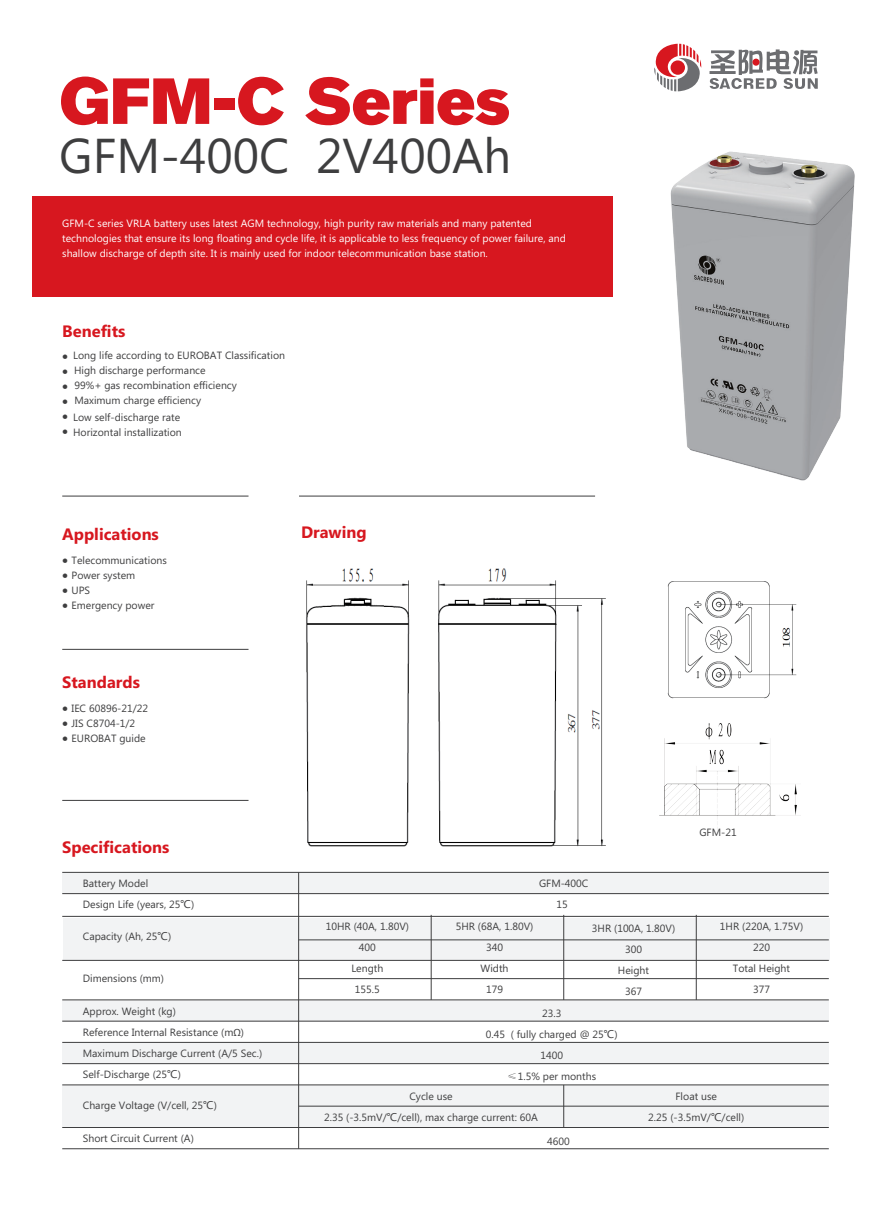
<style>
.page{position:relative;width:893px;height:1212px;background:#fff}
.page>*{position:absolute;margin:0;border:0;box-sizing:border-box;transform-origin:0 0}
.t1{font:64.35px "Akzidenz Grotesk BQ Super";color:#d7171f}
.t2{font:48.9px "Microsoft Phags Pa";color:#3e3e3f}
.t3{font:700 16.5px "Microsoft Phags Pa";color:#d7171f}
.t4{font:10.5px/21px "Microsoft Phags Pa";color:#3e3e3f;text-align:center}
.t5{font:10.5px/15px "Microsoft Phags Pa";color:#fff}
.s1{font-family:"Adobe Song Std";font-weight:300;font-size:6px}
.s2{font-family:"Microsoft Ya Hei"}
.s3{font-family:"Myriad Pro"}
.s4{font-family:"Adobe Song Std";font-weight:300}
</style>
<div class="page">
<div style="left:33px;top:196px;width:580px;height:101px;background:#d7171f"></div>
<svg style="left:657px;top:44px;width:41px;height:10px"></svg>
<svg style="left:711px;top:49px;width:107px;height:5px"></svg>
<hr style="left:62px;top:496px;width:187px;height:1px;background:#3e3e3f">
<hr style="left:299px;top:496px;width:296px;height:1px;background:#3e3e3f">
<hr style="left:62px;top:649px;width:187px;height:1px;background:#3e3e3f">
<hr style="left:62px;top:800px;width:187px;height:1px;background:#3e3e3f">
<div style="left:62px;top:1085px;width:767px;height:42px;background:#f2f3f4"></div>
<div style="left:62px;top:872px;width:767px;height:21px;background:#f2f3f4"></div>
<div style="left:63px;top:918px;width:767px;height:43px;background:#f2f3f4"></div>
<div style="left:62px;top:1000px;width:767px;height:21px;background:#f2f3f4"></div>
<div style="left:62px;top:1042px;width:767px;height:21px;background:#f2f3f4"></div>
<hr style="left:62px;top:872px;width:767px;height:1px;background:#3e3e3f">
<hr style="left:62px;top:893px;width:767px;height:1px;background:#3e3e3f">
<hr style="left:62px;top:916px;width:767px;height:1px;background:#3e3e3f">
<hr style="left:62px;top:960px;width:767px;height:1px;background:#3e3e3f">
<hr style="left:299px;top:978px;width:530px;height:1px;background:#3e3e3f">
<hr style="left:62px;top:999px;width:767px;height:1px;background:#3e3e3f">
<hr style="left:62px;top:1021px;width:767px;height:1px;background:#3e3e3f">
<hr style="left:62px;top:1042px;width:767px;height:1px;background:#3e3e3f">
<hr style="left:62px;top:1063px;width:767px;height:1px;background:#3e3e3f">
<hr style="left:62px;top:1084px;width:767px;height:1px;background:#3e3e3f">
<hr style="left:62px;top:1127px;width:767px;height:1px;background:#3e3e3f">
<hr style="left:62px;top:1148px;width:767px;height:1px;background:#3e3e3f">
<hr style="left:299px;top:1106px;width:530px;height:1px;background:#3e3e3f">
<hr style="left:298px;top:872px;width:1px;height:277px;background:#3e3e3f">
<hr style="left:431px;top:915px;width:1px;height:85px;background:#3e3e3f">
<hr style="left:563px;top:915px;width:1px;height:85px;background:#3e3e3f">
<hr style="left:696px;top:915px;width:1px;height:85px;background:#3e3e3f">
<hr style="left:563px;top:1085px;width:1px;height:42px;background:#3e3e3f">
<img style="left:531px;top:54px;width:324px;height:443px">
<img style="left:660px;top:723px;width:140px;height:108px">
<hr style="left:299px;top:939px;width:530px;height:1px;background:#3e3e3f">
<img style="left:306px;top:568px;width:300px;height:279px">
<img style="left:667px;top:581px;width:130px;height:118px">
<h1 class="t1" style="left:59px;top:64px;width:452px">GFM-C Series</h1>
<h2 class="t2" style="left:59px;top:122px;width:453px">GFM-400C 2V400Ah</h2>
<p class="t5" style="left:62px;top:215px;width:505px">GFM-C series VRLA battery uses latest AGM technology, high purity raw materials and many patented technologies that ensure its long floating and cycle life, it is applicable to less frequency of power failure, and shallow discharge of depth site. It is mainly used for indoor telecommunication base station.</p>
<h3 class="t3" style="left:62px;top:319px;width:65px">Benefits</h3>
<p class="t4" style="left:62px;top:345px;width:224px"><span class="s1">●</span> Long life according to EUROBAT Classification</p>
<p class="t4" style="left:62px;top:360px;width:145px"><span class="s1">●</span> High discharge performance</p>
<p class="t4" style="left:62px;top:375px;width:176px"><span class="s1">●</span> 99%+ gas recombination efficiency</p>
<p class="t4" style="left:62px;top:390px;width:140px"><span class="s1">●</span> Maximum charge efficiency</p>
<p class="t4" style="left:62px;top:406px;width:120px"><span class="s1">●</span> Low self-discharge rate</p>
<p class="t4" style="left:62px;top:421px;width:121px"><span class="s1">●</span> Horizontal installization</p>
<h3 class="t3" style="left:62px;top:522px;width:98px">Applications</h3>
<p class="t4" style="left:62px;top:549px;width:106px"><span class="s1">●</span> Telecommunications</p>
<p class="t4" style="left:62px;top:564px;width:75px"><span class="s1">●</span> Power system</p>
<p class="t4" style="left:62px;top:579px;width:29px"><span class="s1">●</span> UPS</p>
<p class="t4" style="left:62px;top:594px;width:94px"><span class="s1">●</span> Emergency power</p>
<h3 class="t3" style="left:62px;top:671px;width:79px">Standards</h3>
<p class="t4" style="left:62px;top:698px;width:88px"><span class="s1">●</span> IEC 60896-21/22</p>
<p class="t4" style="left:62px;top:713px;width:75px"><span class="s1">●</span> JIS C8704-1/2</p>
<p class="t4" style="left:62px;top:728px;width:85px"><span class="s1">●</span> EUROBAT guide</p>
<h3 class="t3" style="left:62px;top:835px;width:109px">Specifications</h3>
<p class="t4" style="left:83px;top:872px;width:113px;text-align:left">Battery Model<br>Design Life (years, 25<span class="s2">℃</span>)</p>
<p class="t4" style="left:83px;top:925px;width:90px">Capacity (Ah, 25<span class="s2">℃</span>)</p>
<p class="t4" style="left:83px;top:967px;width:83px">Dimensions (mm)</p>
<p class="t4" style="left:83px;top:1000px;width:181px;text-align:left">Approx. Weight (kg)<br>Reference Internal Resistance (m<span class="s3">Ω</span>)<br>Maximum Discharge Current (A/5 Sec.)<br>Self-Discharge (25<span class="s2">℃</span>)</p>
<p class="t4" style="left:83px;top:1094px;width:136px">Charge Voltage (V/cell, 25<span class="s2">℃</span>)</p>
<p class="t4" style="left:83px;top:1127px;width:112px">Short Circuit Current (A)</p>
<h3 class="t3" style="left:301px;top:520px;width:67px">Drawing</h3>
<p class="t4" style="left:539px;top:872px;width:51px">GFM-400C<br>15</p>
<p class="t4" style="left:699px;top:821px;width:39px">GFM-21</p>
<p class="t4" style="left:326px;top:915px;width:85px">10HR (40A, 1.80V)<br>400<br>Length<br>155.5</p>
<p class="t4" style="left:720px;top:915px;width:85px">1HR (220A, 1.75V)<br>220<br>Total Height<br>377</p>
<p class="t4" style="left:456px;top:915px;width:79px">5HR (68A, 1.80V)<br>340<br>Width<br>179</p>
<p class="t4" style="left:592px;top:917px;width:85px">3HR (100A, 1.80V)<br>300<br>Height<br>367</p>
<p class="t4" style="left:486px;top:1002px;width:133px">23.3<br>0.45 ( fully charged @ 25<span class="s2">℃</span>)<br>1400<br><span class="s4">≤</span>1.5% per months</p>
<p class="t4" style="left:324px;top:1085px;width:215px">Cycle use<br>2.35 (-3.5mV/<span class="s2">℃</span>/cell), max charge current: 60A</p>
<p class="t4" style="left:648px;top:1085px;width:97px">Float use<br>2.25 (-3.5mV/<span class="s2">℃</span>/cell)</p>
<p class="t4" style="left:547px;top:1130px;width:24px">4600</p>
</div>
